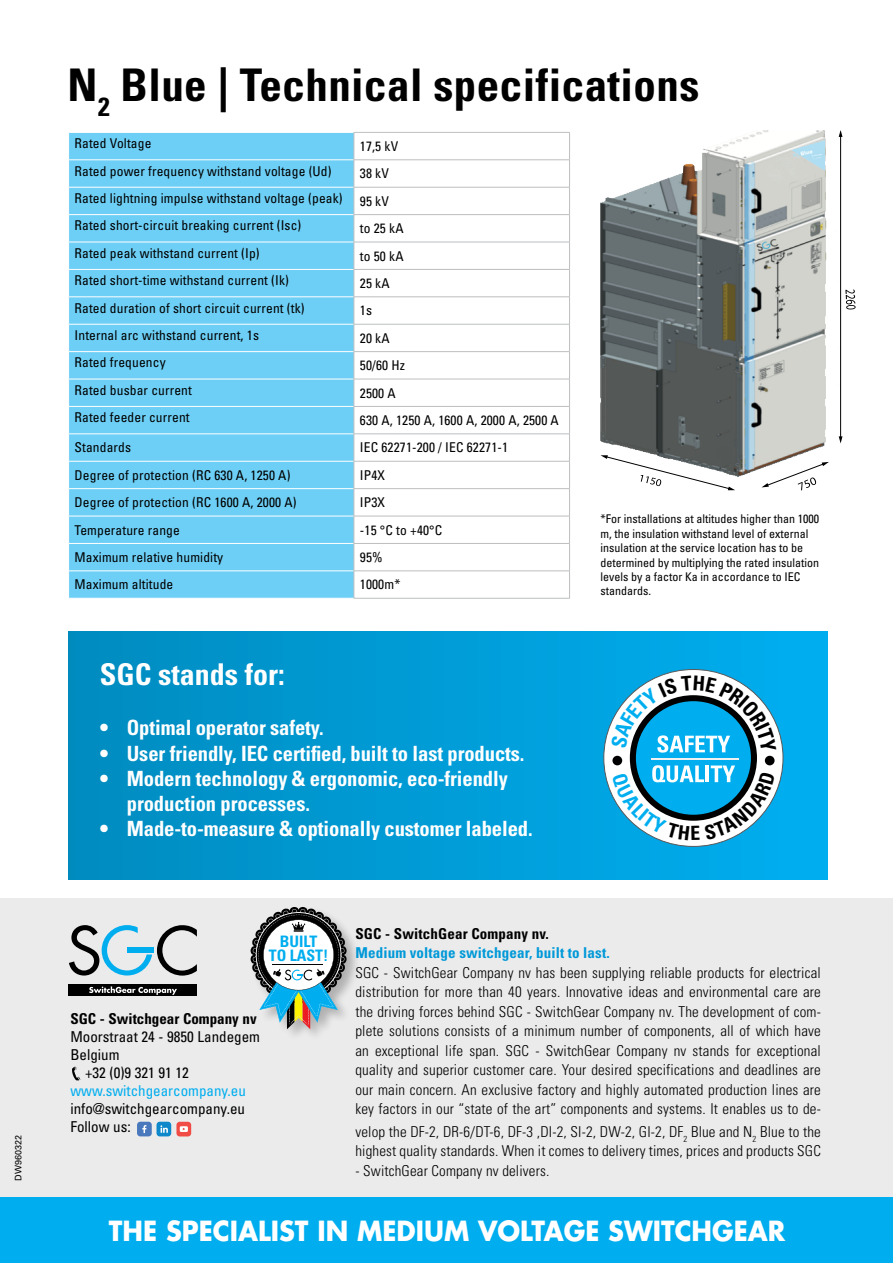
<style>
.page{position:relative;width:893px;height:1263px;background:#fff}
.page>*{position:absolute;margin:0;border:0;box-sizing:border-box;transform-origin:0 0}
.t1{font:700 condensed 45px "Univers LT Std";letter-spacing:.01em;color:#000}
.t2{font:700 condensed 30px "Univers LT Std";color:#fff}
.t3{font:700 27px "Futura Std";color:#fff;scale:.95 1}
.t4{font:700 condensed 21px/25.2px "Univers LT Std";letter-spacing:-.005em;color:#fff}
.t5{font:700 condensed 15.75px/14.1px "Univers LT Std";color:#00aeef;text-align:center}
.t6{font:300 condensed 15px/19.5px "Univers LT Std";letter-spacing:.01em;color:#000;text-align:justify}
.t7{font:condensed 15px/18px "Univers LT Std";color:#000}
.t8{font:700 condensed 15px "Univers LT Std";letter-spacing:.005em;color:#000}
.t9{font:700 condensed 15px "Univers LT Std";letter-spacing:.01em;color:#0099d8}
.t10{font:condensed 15px "Univers LT Std";color:#00aeef}
.t11{font:condensed 13.5px "Univers LT Std";letter-spacing:.01em;color:#000}
.t12{font:condensed 12px/14.4px "Univers LT Std";color:#000}
.t13{font:9px "Univers LT Std";color:#000}
</style>
<div class="page">
<img style="left:600px;top:131px;width:242px;height:346px">
<hr style="left:840px;top:136px;width:1px;height:302px;background:#000">
<svg style="left:839px;top:131px;width:3px;height:6px"></svg>
<svg style="left:839px;top:436px;width:3px;height:7px"></svg>
<svg style="left:761px;top:462px;width:68px;height:28px"></svg>
<svg style="left:845px;top:289px;width:11px;height:21px"></svg>
<svg style="left:600px;top:455px;width:135px;height:35px"></svg>
<img style="left:791px;top:140px;width:33px;height:31px">
<div style="left:0;top:898px;width:893px;height:360px;background:#ebebec"></div>
<div style="left:0;top:1197px;width:893px;height:66px;background:#00aeef"></div>
<div style="left:69px;top:985px;width:128px;height:11px;background:#000"></div>
<svg style="left:89px;top:986px;width:88px;height:9px"></svg>
<svg style="left:69px;top:925px;width:128px;height:50px"></svg>
<img style="left:72px;top:1066px;width:9px;height:15px">
<div style="left:249px;top:905px;width:111px;height:137px;background:#000;opacity:.25"></div>
<svg style="left:250px;top:907px;width:97px;height:122px"></svg>
<div style="left:69px;top:631px;width:758px;height:248px;background:linear-gradient(to right,#008bc0,#00aeef)"></div>
<div style="left:69px;top:133px;width:285px;height:465px;background:#6dcff6"></div>
<hr style="left:68px;top:159px;width:286px;height:1px;background:#fff">
<hr style="left:68px;top:187px;width:286px;height:1px;background:#fff">
<hr style="left:68px;top:214px;width:286px;height:1px;background:#fff">
<hr style="left:68px;top:242px;width:286px;height:1px;background:#fff">
<hr style="left:68px;top:269px;width:286px;height:1px;background:#fff">
<hr style="left:68px;top:296px;width:286px;height:1px;background:#fff">
<hr style="left:68px;top:324px;width:286px;height:1px;background:#fff">
<hr style="left:68px;top:351px;width:286px;height:1px;background:#fff">
<svg style="left:68px;top:159px;width:1px;height:413px"></svg>
<hr style="left:68px;top:379px;width:286px;height:1px;background:#fff">
<hr style="left:68px;top:406px;width:286px;height:1px;background:#fff">
<hr style="left:68px;top:433px;width:286px;height:1px;background:#fff">
<hr style="left:68px;top:461px;width:286px;height:1px;background:#fff">
<hr style="left:68px;top:488px;width:286px;height:1px;background:#fff">
<hr style="left:68px;top:516px;width:286px;height:1px;background:#fff">
<hr style="left:68px;top:543px;width:286px;height:1px;background:#fff">
<hr style="left:68px;top:570px;width:286px;height:1px;background:#fff">
<hr style="left:354px;top:132px;width:216px;height:1px;background:#bcbec0">
<hr style="left:354px;top:160px;width:216px;height:1px;background:#bcbec0">
<hr style="left:354px;top:187px;width:216px;height:1px;background:#bcbec0">
<hr style="left:354px;top:214px;width:216px;height:1px;background:#bcbec0">
<hr style="left:354px;top:242px;width:216px;height:1px;background:#bcbec0">
<hr style="left:354px;top:269px;width:216px;height:1px;background:#bcbec0">
<hr style="left:354px;top:297px;width:216px;height:1px;background:#bcbec0">
<hr style="left:354px;top:324px;width:216px;height:1px;background:#bcbec0">
<hr style="left:354px;top:351px;width:216px;height:1px;background:#bcbec0">
<hr style="left:354px;top:379px;width:216px;height:1px;background:#bcbec0">
<hr style="left:354px;top:406px;width:216px;height:1px;background:#bcbec0">
<hr style="left:354px;top:434px;width:216px;height:1px;background:#bcbec0">
<hr style="left:354px;top:461px;width:216px;height:1px;background:#bcbec0">
<hr style="left:354px;top:488px;width:216px;height:1px;background:#bcbec0">
<hr style="left:354px;top:516px;width:216px;height:1px;background:#bcbec0">
<hr style="left:354px;top:543px;width:216px;height:1px;background:#bcbec0">
<hr style="left:354px;top:571px;width:216px;height:1px;background:#bcbec0">
<svg style="left:354px;top:133px;width:1px;height:465px"></svg>
<svg style="left:569px;top:133px;width:1px;height:465px"></svg>
<hr style="left:354px;top:598px;width:216px;height:1px;background:#bcbec0">
<svg style="left:604px;top:669px;width:179px;height:177px"></svg>
<div style="left:137px;top:1122px;width:15px;height:14px;background:#4a78bc;border-radius:3px"></div>
<svg style="left:142px;top:1125px;width:4px;height:8px"></svg>
<div style="left:156px;top:1122px;width:15px;height:14px;background:#0e88ca;border-radius:3px"></div>
<svg style="left:160px;top:1125px;width:8px;height:8px"></svg>
<div style="left:176px;top:1122px;width:15px;height:14px;background:#f04b44;border-radius:3px"></div>
<svg style="left:180px;top:1126px;width:8px;height:6px"></svg>
<svg style="left:611px;top:676px;width:165px;height:164px"></svg>
<p class="t13" style="left:13px;top:1181px;width:47px;rotate:-90deg">DW960322</p>
<h1 class="t1" style="left:68px;top:58px;width:633px">N<sub>2</sub> Blue | Technical specifications</h1>
<p class="t11" style="left:75px;top:135px;width:78px">Rated Voltage</p>
<p class="t11" style="left:360px;top:138px;width:40px">17,5 kV</p>
<p class="t11" style="left:75px;top:162px;width:259px">Rated power frequency withstand voltage (Ud)</p>
<p class="t11" style="left:360px;top:165px;width:31px">38 kV</p>
<p class="t11" style="left:75px;top:190px;width:270px">Rated lightning impulse withstand voltage (peak)</p>
<p class="t11" style="left:360px;top:192px;width:31px">95 kV</p>
<p class="t11" style="left:75px;top:217px;width:228px">Rated short-circuit breaking current (Isc)</p>
<p class="t11" style="left:360px;top:220px;width:45px">to 25 kA</p>
<p class="t11" style="left:75px;top:244px;width:187px">Rated peak withstand current (Ip)</p>
<p class="t11" style="left:360px;top:247px;width:45px">to 50 kA</p>
<p class="t11" style="left:75px;top:272px;width:216px">Rated short-time withstand current (Ik)</p>
<p class="t11" style="left:360px;top:275px;width:31px">25 kA</p>
<p class="t11" style="left:75px;top:299px;width:232px">Rated duration of short circuit current (tk)</p>
<p class="t11" style="left:360px;top:302px;width:14px">1s</p>
<p class="t11" style="left:75px;top:327px;width:186px">Internal arc withstand current, 1s</p>
<p class="t11" style="left:360px;top:329px;width:31px">20 kA</p>
<p class="t11" style="left:75px;top:354px;width:93px">Rated frequency</p>
<p class="t11" style="left:360px;top:357px;width:47px">50/60 Hz</p>
<p class="t11" style="left:75px;top:381px;width:119px">Rated busbar current</p>
<p class="t11" style="left:360px;top:384px;width:37px">2500 A</p>
<p class="t11" style="left:75px;top:409px;width:117px">Rated feeder current</p>
<p class="t11" style="left:360px;top:412px;width:200px">630 A, 1250 A, 1600 A, 2000 A, 2500 A</p>
<p class="t11" style="left:75px;top:439px;width:58px">Standards</p>
<p class="t11" style="left:360px;top:439px;width:150px">IEC 62271-200 / IEC 62271-1</p>
<p class="t11" style="left:75px;top:466px;width:217px">Degree of protection (RC 630 A, 1250 A)</p>
<p class="t11" style="left:360px;top:466px;width:27px">IP4X</p>
<p class="t11" style="left:75px;top:494px;width:223px">Degree of protection (RC 1600 A, 2000 A)</p>
<p class="t11" style="left:360px;top:494px;width:27px">IP3X</p>
<p class="t11" style="left:75px;top:521px;width:107px">Temperature range</p>
<p class="t11" style="left:360px;top:521px;width:84px">-15 °C to +40°C</p>
<p class="t11" style="left:75px;top:549px;width:150px">Maximum relative humidity</p>
<p class="t11" style="left:360px;top:549px;width:24px">95%</p>
<p class="t11" style="left:75px;top:576px;width:100px">Maximum altitude</p>
<p class="t11" style="left:360px;top:576px;width:42px">1000m*</p>
<h2 class="t2" style="left:100px;top:656px;width:186px">SGC stands for:</h2>
<h3 class="t4" style="left:100px;top:715px;width:225px">• Optimal operator safety.</h3>
<h3 class="t4" style="left:100px;top:740px;width:426px">• User friendly, IEC certified, built to last products.</h3>
<h3 class="t4" style="left:127px;top:766px;width:382px;text-indent:-27px">• Modern technology &amp; ergonomic, eco-friendly production processes.</h3>
<h3 class="t4" style="left:100px;top:816px;width:434px">• Made-to-measure &amp; optionally customer labeled.</h3>
<p class="t12" style="left:600px;top:512px;width:220px">*For installations at altitudes higher than 1000 m, the insulation withstand level of external insulation at the service location has to be determined by multiplying the rated insulation levels by a factor Ka in accordance to IEC standards.</p>
<p class="t5" style="left:269px;top:934px;width:61px">BUILT<br>TO LAST!</p>
<p class="t8" style="left:70px;top:1009px;width:188px">SGC - Switchgear Company nv</p>
<p class="t7" style="left:70px;top:1027px;width:191px">Moorstraat 24 - 9850 Landegem</p>
<p class="t7" style="left:70px;top:1045px;width:51px">Belgium</p>
<p class="t7" style="left:85px;top:1063px;width:105px">+32 (0)9 321 91 12</p>
<p class="t10" style="left:70px;top:1081px;width:177px">www.switchgearcompany.eu</p>
<p class="t7" style="left:70px;top:1099px;width:176px">info@switchgearcompany.eu<br>Follow us:</p>
<p class="t8" style="left:355px;top:924px;width:195px">SGC - SwitchGear Company nv.</p>
<p class="t9" style="left:355px;top:944px;width:256px">Medium voltage switchgear, built to last.</p>
<p class="t6" style="left:355px;top:963px;width:467px">SGC - SwitchGear Company nv has been supplying reliable products for electrical distribution for more than 40 years. Innovative ideas and environmental care are the driving forces behind SGC - SwitchGear Company nv. The development of com&shy;plete solutions consists of a minimum number of components, all of which have an exceptional life span. SGC - SwitchGear Company nv stands for exceptional quality and superior customer care. Your desired specifications and deadlines are our main concern. An exclusive factory and highly automated production lines are key factors in our “state of the art” components and systems. It enables us to de-</p>
<p class="t6" style="left:355px;top:1122px;width:467px">velop the DF-2, DR-6/DT-6, DF-3 ,DI-2, SI-2, DW-2, GI-2, DF<sub>2</sub> Blue and N<sub>2</sub> Blue to the highest quality standards. When it comes to delivery times, prices and products SGC</p>
<p class="t6" style="left:355px;top:1161px;width:195px">- SwitchGear Company nv delivers.</p>
<h3 class="t3" style="left:109px;top:1213px;width:714px">THE SPECIALIST IN MEDIUM VOLTAGE SWITCHGEAR</h3>
</div>
